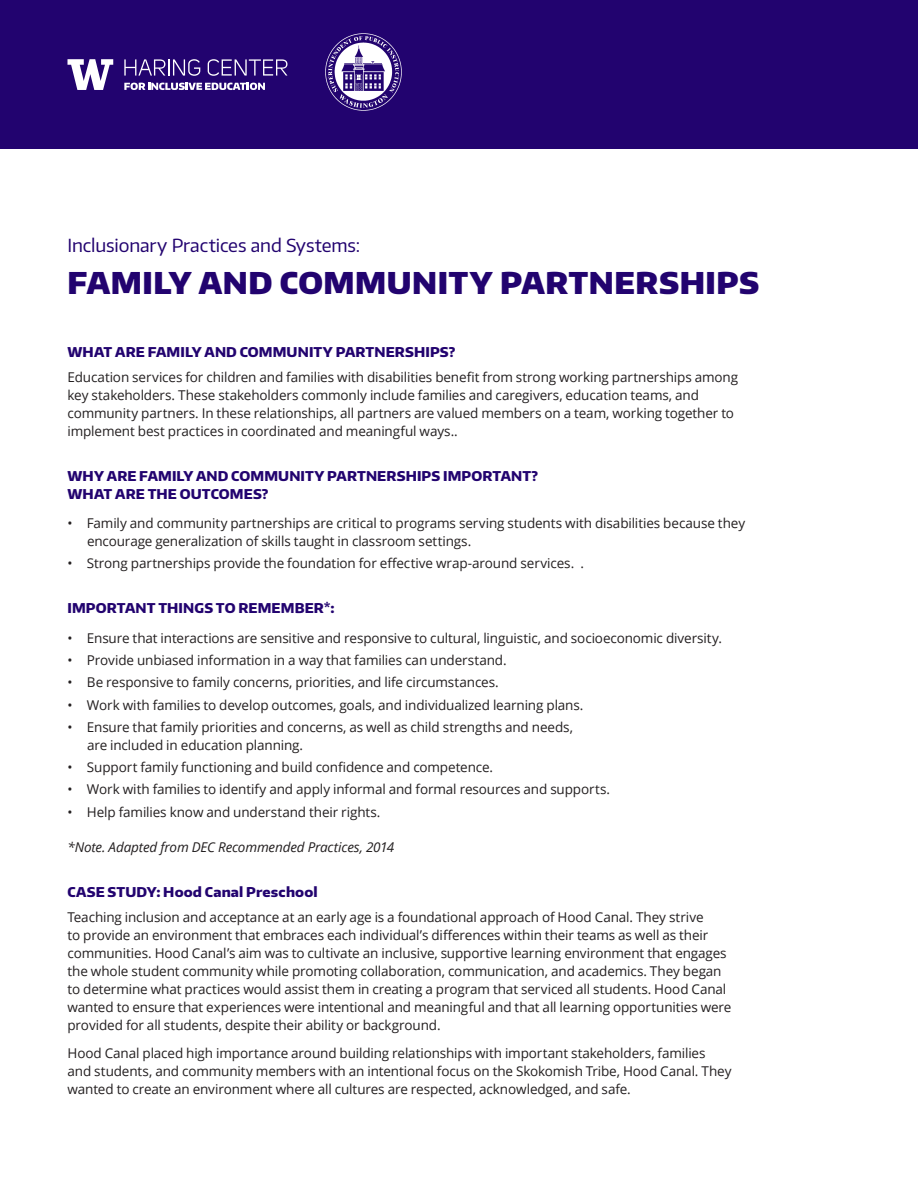
<style>
.page{position:relative;width:918px;height:1188px;background:#fff}
.page>*{position:absolute;margin:0;border:0;box-sizing:border-box;transform-origin:0 0}
.head{font:900 30px "Encode Sans Normal";letter-spacing:.015em;color:#22036f}
.head_2{font:18px "Encode Sans Normal";letter-spacing:-.005em;color:#22036f}
.t1{font:13.5px/18px "Open Sans";letter-spacing:-.01em;color:#231f20}
.subhead{font:800 13.5px/18px "Encode Sans Normal";letter-spacing:.01em;color:#22036f}
.t2{font:italic 13.5px "Open Sans";letter-spacing:-.01em;color:#231f20}
</style>
<div class="page">
<div style="left:0;top:0;width:918px;height:148px;background:#22036f"></div>
<img style="left:325px;top:33px;width:77px;height:78px">
<svg style="left:68px;top:59px;width:45px;height:31px"></svg>
<svg style="left:124px;top:59px;width:76px;height:17px"></svg>
<svg style="left:208px;top:59px;width:79px;height:17px"></svg>
<svg style="left:124px;top:83px;width:141px;height:7px"></svg>
<p class="head_2" style="left:68px;top:233px;width:294px">Inclusionary Practices and Systems:</p>
<p class="head" style="left:68px;top:263px;width:693px">FAMILY AND COMMUNITY PARTNERSHIPS</p>
<p class="subhead" style="left:68px;top:343px;width:389px">WHAT ARE FAMILY AND COMMUNITY PARTNERSHIPS?</p>
<p class="t1" style="left:68px;top:368px;width:672px">Education services for children and families with disabilities benefit from strong working partnerships among key stakeholders. These stakeholders commonly include families and caregivers, education teams, and community partners. In these relationships, all partners are valued members on a team, working together to implement best practices in coordinated and meaningful ways..</p>
<p class="subhead" style="left:68px;top:467px;width:472px">WHY ARE FAMILY AND COMMUNITY PARTNERSHIPS IMPORTANT?<br>WHAT ARE THE OUTCOMES?</p>
<p class="t1" style="left:87px;top:514px;width:660px;text-indent:-20px">• Family and community partnerships are critical to programs serving students with disabilities because they encourage generalization of skills taught in classroom settings.</p>
<p class="t1" style="left:68px;top:554px;width:518px">• Strong partnerships provide the foundation for effective wrap-around services. .</p>
<p class="subhead" style="left:68px;top:599px;width:269px">IMPORTANT THINGS TO REMEMBER*:</p>
<p class="t1" style="left:68px;top:628px;width:656px">• Ensure that interactions are sensitive and responsive to cultural, linguistic, and socioeconomic diversity.</p>
<p class="t1" style="left:68px;top:651px;width:441px">• Provide unbiased information in a way that families can understand.</p>
<p class="t1" style="left:68px;top:673px;width:433px">• Be responsive to family concerns, priorities, and life circumstances.</p>
<p class="t1" style="left:68px;top:695px;width:517px">• Work with families to develop outcomes, goals, and individualized learning plans.</p>
<p class="t1" style="left:87px;top:718px;width:488px;text-indent:-20px">• Ensure that family priorities and concerns, as well as child strengths and needs, are included in education planning.</p>
<p class="t1" style="left:68px;top:758px;width:427px">• Support family functioning and build confidence and competence.</p>
<p class="t1" style="left:68px;top:780px;width:544px">• Work with families to identify and apply informal and formal resources and supports.</p>
<p class="t1" style="left:68px;top:803px;width:315px">• Help families know and understand their rights.</p>
<p class="t2" style="left:68px;top:838px;width:328px">*Note. Adapted from DEC Recommended Practices, 2014</p>
<p class="subhead" style="left:68px;top:882px;width:252px">CASE STUDY: Hood Canal Preschool</p>
<p class="t1" style="left:68px;top:907px;width:666px">Teaching inclusion and acceptance at an early age is a foundational approach of Hood Canal. They strive<br>to provide an environment that embraces each individual’s differences within their teams as well as their communities. Hood Canal’s aim was to cultivate an inclusive, supportive learning environment that engages the whole student community while promoting collaboration, communication, and academics. They began to determine what practices would assist them in creating a program that serviced all students. Hood Canal wanted to ensure that experiences were intentional and meaningful and that all learning opportunities were provided for all students, despite their ability or background.</p>
<p class="t1" style="left:68px;top:1044px;width:666px">Hood Canal placed high importance around building relationships with important stakeholders, families and students, and community members with an intentional focus on the Skokomish Tribe, Hood Canal. They wanted to create an environment where all cultures are respected, acknowledged, and safe.</p>
</div>
